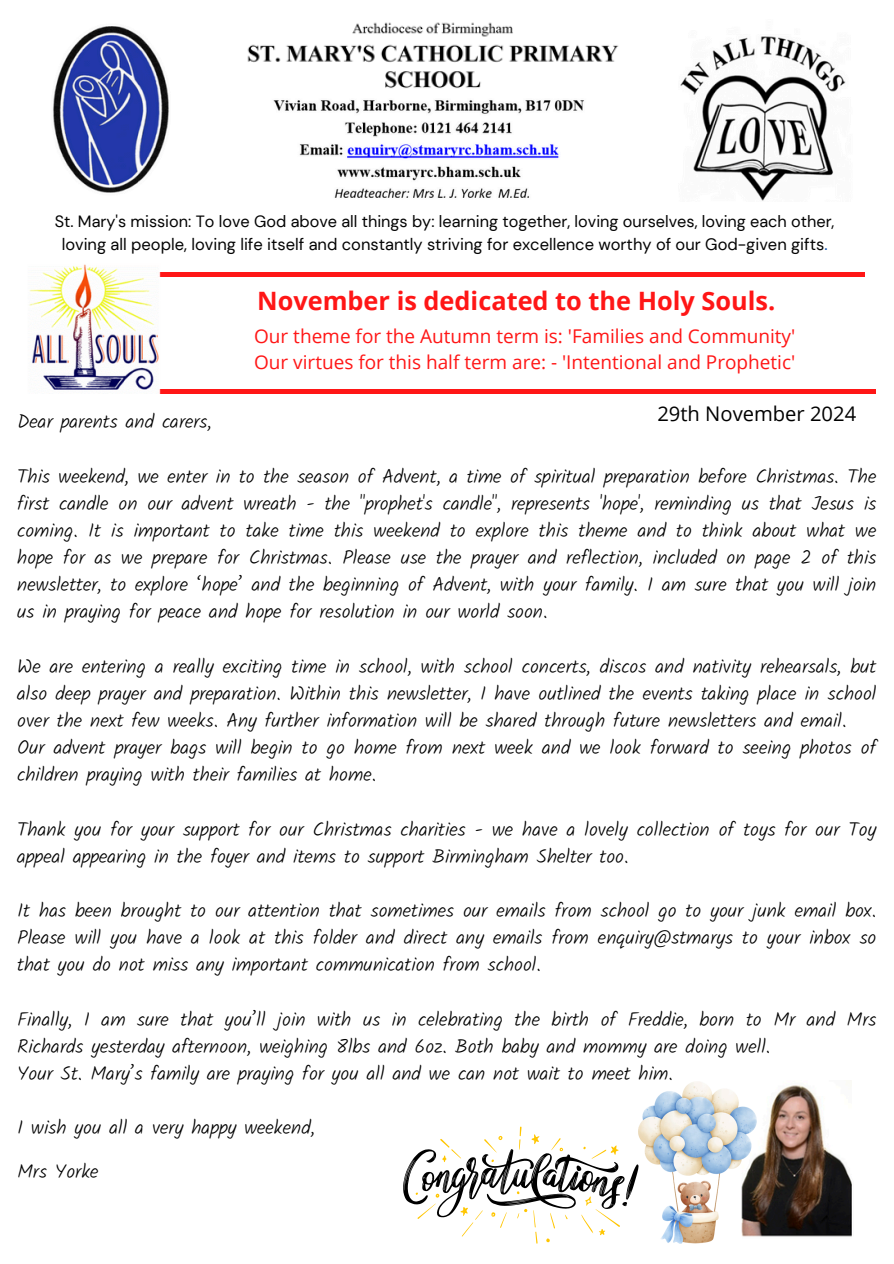
<style>
.page{position:relative;width:894px;height:1264px;background:#fff}
.page>*{position:absolute;margin:0;border:0;box-sizing:border-box;transform-origin:0 0}
.t1{font:700 25.35px "Open Sans";color:#ff1616}
.t2{font:20.25px "Open Sans";color:#000}
.t3{font:300 19.5px/27.2px "Kalam";color:#000}
.t4{font:19.05px "Open Sans";color:#ff1616}
.t5{font:16.5px "DM Sans";color:#030303}
.t6{font:16.35px "DM Sans";color:#030303}
.s1{color:#004aad}
</style>
<div class="page">
<img style="left:53px;top:26px;width:116px;height:167px">
<img style="left:680px;top:36px;width:166px;height:165px">
<img style="left:247px;top:22px;width:372px;height:66px">
<img style="left:273px;top:100px;width:311px;height:98px">
<div style="left:28px;top:272px;width:836px;height:5px;background:#ff1616"></div>
<hr style="left:41px;top:389px;width:834px;height:4px;background:#ff1616">
<img style="left:28px;top:264px;width:133px;height:130px">
<img style="left:756px;top:1085px;width:96px;height:152px">
<img style="left:638px;top:1082px;width:118px;height:161px">
<svg style="left:403px;top:1126px;width:235px;height:117px"></svg>
<p class="t6" style="left:55px;top:210px;width:781px">St. Mary's mission: To love God above all things by: learning together, loving ourselves, loving each other,</p>
<p class="t5" style="left:62px;top:234px;width:767px">loving all people, loving life itself and constantly striving for excellence worthy of our God-given gifts<span class="s1">.</span></p>
<p class="t1" style="left:257px;top:283px;width:519px">November is dedicated to the Holy Souls.</p>
<h2 class="t4" style="left:254px;top:322px;width:542px">Our theme for the Autumn term is: 'Families and Community'</h2>
<h2 class="t4" style="left:254px;top:348px;width:542px">Our virtues for this half term are: - 'Intentional and Prophetic'</h2>
<h1 class="t2" style="left:657px;top:400px;width:200px">29th November 2024</h1>
<p class="t3" style="left:17px;top:408px;width:196px">Dear parents and carers,</p>
<p class="t3" style="left:17px;top:462px;width:860px;text-align:justify">This weekend, we enter in to the season of Advent, a time of spiritual preparation before Christmas. The first candle on our advent wreath - the "prophet's candle", represents 'hope', reminding us that Jesus is coming. It is important to take time this weekend to explore this theme and to think about what we hope for as we prepare for Christmas. Please use the prayer and reflection, included on page 2 of this newsletter, to explore ‘hope’ and the beginning of Advent, with your family. I am sure that you will join us in praying for peace and hope for resolution in our world soon.</p>
<p class="t3" style="left:17px;top:652px;width:860px">We are entering a really exciting time in school, with school concerts, discos and nativity rehearsals, but also deep prayer and preparation. Within this newsletter, I have outlined the events taking place in school over the next few weeks. Any further information will be shared through future newsletters and email.<br>Our advent prayer bags will begin to go home from next week and we look forward to seeing photos of children praying with their families at home.</p>
<p class="t3" style="left:17px;top:815px;width:860px">Thank you for your support for our Christmas charities - we have a lovely collection of toys for our Toy appeal appearing in the foyer and items to support Birmingham Shelter too.</p>
<p class="t3" style="left:17px;top:896px;width:860px;text-align:justify">It has been brought to our attention that sometimes our emails from school go to your junk email box.<br>Please will you have a look at this folder and direct any emails from enquiry@stmarys to your inbox so that you do not miss any important communication from school.</p>
<p class="t3" style="left:17px;top:1005px;width:860px">Finally, I am sure that you’ll join with us in celebrating the birth of Freddie, born to Mr and Mrs<br>Richards yesterday afternoon, weighing 8lbs and 6oz. Both baby and mommy are doing well.<br>Your St. Mary’s family are praying for you all and we can not wait to meet him.</p>
<p class="t3" style="left:17px;top:1113px;width:299px">I wish you all a very happy weekend,</p>
<p class="t3" style="left:17px;top:1157px;width:83px">Mrs Yorke</p>
</div>
